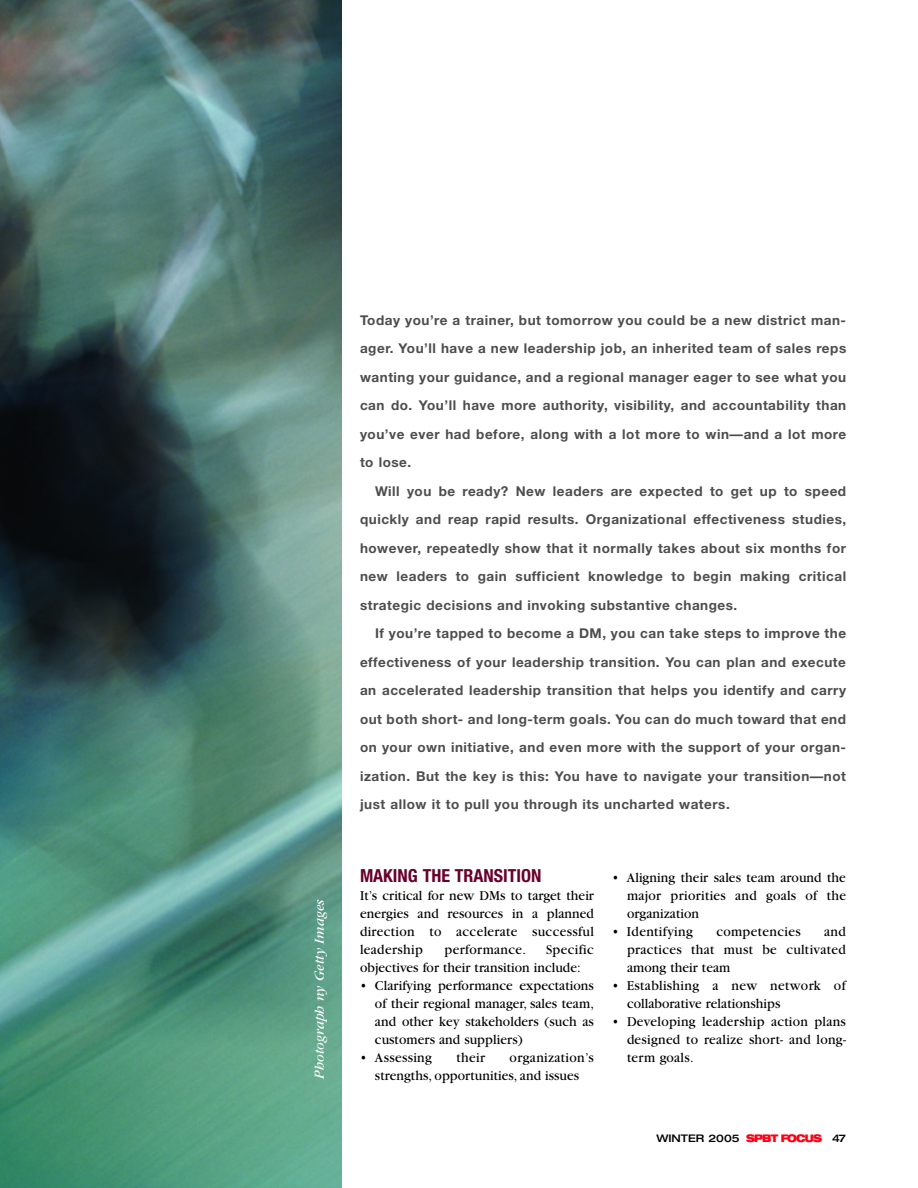
<style>
.page{position:relative;width:918px;height:1188px;background:#fff}
.page>*{position:absolute;margin:0;border:0;box-sizing:border-box;transform-origin:0 0}
.t1{font:700 condensed 18px "Helvetica Neue";color:#68012b}
.t2{font:14.25px/18px "Garamond";letter-spacing:.02em;color:#000;text-align:justify;scale:.95 1}
.t3{font:italic 14.25px "Garamond";color:#fff}
.t4{font:700 13.5px/28.5px "Helvetica Neue";letter-spacing:.04em;color:#4d4d4d;text-align:justify}
.t5{font:500 expanded 10.5px "Helvetica Neue";color:#000}
.s1{font-weight:900;color:#fe0015}
</style>
<div class="page">
<img style="left:0;top:0;width:342px;height:1188px">
<p class="t3" style="left:315px;top:1078px;width:181px;rotate:-90deg">Photograph ny Getty Images</p>
<p class="t4" style="left:360px;top:307px;width:488px">Today you’re a trainer, but tomorrow you could be a new district man&shy;ager. You’ll have a new leadership job, an inherited team of sales reps wanting your guidance, and a regional manager eager to see what you can do. You’ll have more authority, visibility, and accountability than you’ve ever had before, along with a lot more to win—and a lot more to lose.</p>
<p class="t4" style="left:360px;top:478px;width:488px;text-indent:15px">Will you be ready? New leaders are expected to get up to speed quickly and reap rapid results. Organizational effectiveness studies, however, repeatedly show that it normally takes about six months for new leaders to gain sufficient knowledge to begin making critical strategic decisions and invoking substantive changes.</p>
<p class="t4" style="left:360px;top:620px;width:488px;text-indent:15px">If you’re tapped to become a DM, you can take steps to improve the effectiveness of your leadership transition. You can plan and execute an accelerated leadership transition that helps you identify and carry out both short- and long-term goals. You can do much toward that end on your own initiative, and even more with the support of your organ&shy;ization. But the key is this: You have to navigate your transition—not just allow it to pull you through its uncharted waters.</p>
<h1 class="t1" style="left:360px;top:869px;width:183px">MAKING THE TRANSITION</h1>
<p class="t2" style="left:360px;top:888px;width:248px">It’s critical for new DMs to target their energies and resources in a planned direction to accelerate successful leadership</p>
<p class="t2" style="left:360px;top:942px;width:248px;text-indent:186px">Specific objectives for their transition include:</p>
<p class="t2" style="left:375px;top:978px;width:232px;text-indent:-15px">• Clarifying performance expectations of their regional manager, sales team, and other key stakeholders (such as customers and suppliers)</p>
<p class="t2" style="left:360px;top:1050px;width:77px">• Assessing</p>
<p class="t2" style="left:457px;top:1050px;width:32px">their</p>
<p class="t2" style="left:445px;top:942px;width:87px">performance.</p>
<p class="t2" style="left:375px;top:1050px;width:232px;text-indent:135px">organization’s strengths, opportunities, and issues</p>
<p class="t2" style="left:627px;top:870px;width:232px;text-indent:-15px">• Aligning their sales team around the major priorities and goals of the organization</p>
<p class="t2" style="left:612px;top:924px;width:87px">• Identifying</p>
<p class="t2" style="left:716px;top:924px;width:90px">competencies</p>
<p class="t2" style="left:627px;top:924px;width:232px;text-indent:197px">and practices that must be cultivated among their team</p>
<p class="t2" style="left:627px;top:978px;width:232px;text-indent:-15px">• Establishing a new network of collaborative relationships</p>
<p class="t2" style="left:627px;top:1014px;width:232px;text-indent:-15px">• Developing leadership action plans designed to realize short- and long&shy;term goals.</p>
<p class="t5" style="left:656px;top:1134px;width:191px">WINTER 2005 <span class="s1">SPBT FOCUS</span> 47</p>
</div>
